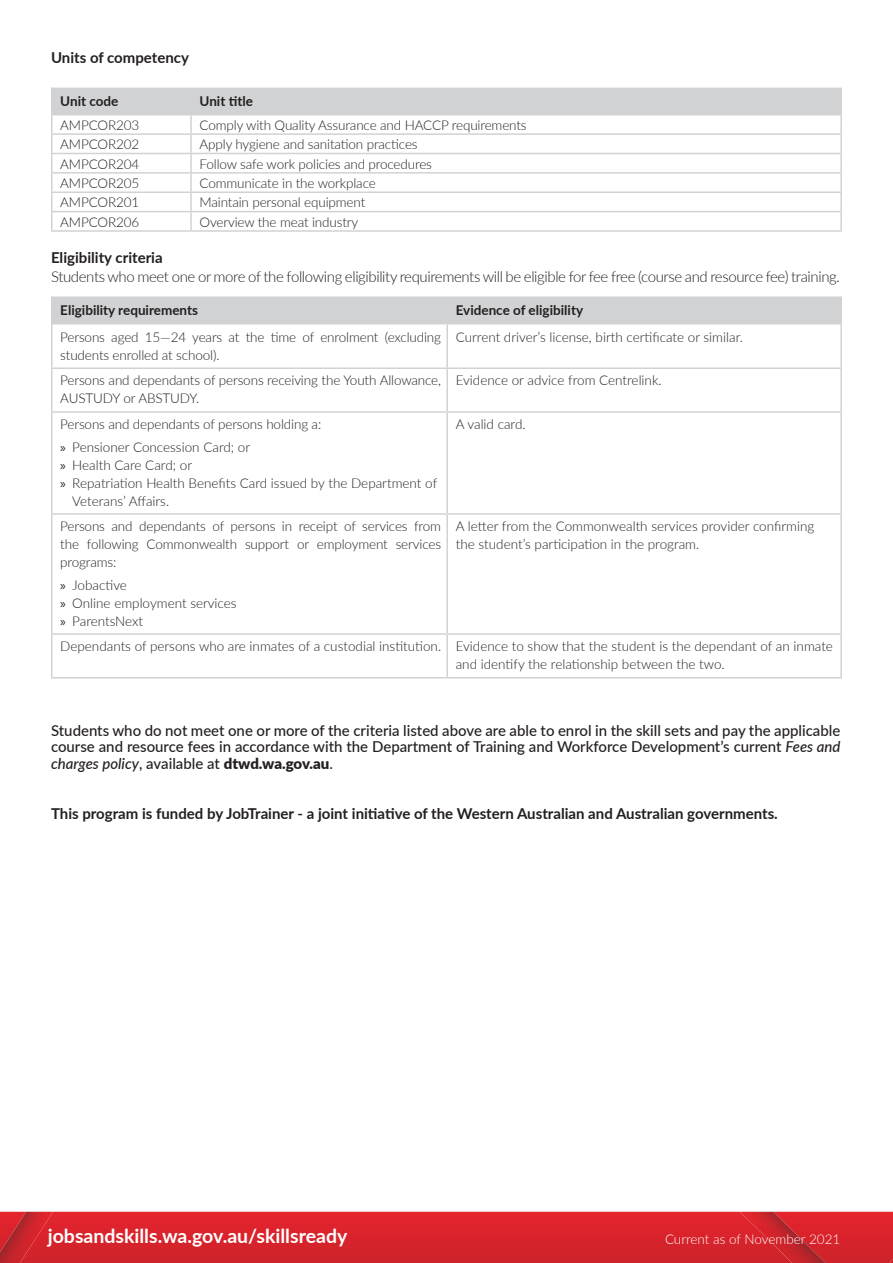
<style>
.page{position:relative;width:893px;height:1263px;background:#fff}
.page>*{position:absolute;margin:0;border:0;box-sizing:border-box;transform-origin:0 0}
.body{font:700 19.5px "Lato";color:#fff}
.body-2{font:500 15px/16.5px "Lato";color:#231f20;text-align:justify}
.body-3{font:700 15px "Lato";color:#231f20}
.body-4{font:300 15px "Lato";letter-spacing:-.025em;color:#231f20}
.body-5{font:300 13.5px/18px "Lato";letter-spacing:-.01em;color:#231f20}
.bullets{font:300 13.5px/18px "Lato";color:#231f20}
.table_header_white_t{font:700 13.5px "Lato";color:#231f20}
.body-6{font:300 13.5px "Lato";color:#fff}
.s1{font-family:"Myriad Pro";font-weight:400}
.s2{font-style:italic}
.s3{font-weight:900}
</style>
<div class="page">
<svg style="left:51px;top:87px;width:791px;height:143px"></svg>
<hr style="left:51px;top:230px;width:140px;height:2px;background:#d1d2d4">
<hr style="left:191px;top:230px;width:651px;height:2px;background:#d1d2d4">
<hr style="left:51px;top:88px;width:2px;height:26px;background:#d1d2d4">
<hr style="left:840px;top:88px;width:2px;height:26px;background:#d1d2d4">
<div style="left:53px;top:296px;width:787px;height:28px;background:#d1d2d4"></div>
<hr style="left:51px;top:324px;width:2px;height:43px;background:#d1d2d4">
<hr style="left:446px;top:324px;width:2px;height:43px;background:#d1d2d4">
<hr style="left:840px;top:324px;width:2px;height:43px;background:#d1d2d4">
<hr style="left:447px;top:367px;width:395px;height:2px;background:#d1d2d4">
<hr style="left:840px;top:369px;width:2px;height:42px;background:#d1d2d4">
<hr style="left:51px;top:367px;width:396px;height:2px;background:#d1d2d4">
<hr style="left:51px;top:369px;width:2px;height:42px;background:#d1d2d4">
<hr style="left:446px;top:369px;width:2px;height:42px;background:#d1d2d4">
<hr style="left:51px;top:411px;width:396px;height:2px;background:#d1d2d4">
<hr style="left:51px;top:413px;width:2px;height:100px;background:#d1d2d4">
<hr style="left:447px;top:411px;width:395px;height:2px;background:#d1d2d4">
<hr style="left:446px;top:413px;width:2px;height:100px;background:#d1d2d4">
<hr style="left:840px;top:413px;width:2px;height:100px;background:#d1d2d4">
<hr style="left:51px;top:513px;width:396px;height:2px;background:#d1d2d4">
<hr style="left:51px;top:515px;width:2px;height:118px;background:#d1d2d4">
<hr style="left:447px;top:513px;width:395px;height:2px;background:#d1d2d4">
<hr style="left:446px;top:515px;width:2px;height:118px;background:#d1d2d4">
<hr style="left:840px;top:515px;width:2px;height:118px;background:#d1d2d4">
<hr style="left:51px;top:633px;width:396px;height:2px;background:#d1d2d4">
<hr style="left:51px;top:635px;width:2px;height:42px;background:#d1d2d4">
<hr style="left:447px;top:633px;width:395px;height:2px;background:#d1d2d4">
<hr style="left:446px;top:635px;width:2px;height:42px;background:#d1d2d4">
<hr style="left:840px;top:635px;width:2px;height:42px;background:#d1d2d4">
<hr style="left:51px;top:677px;width:396px;height:1px;background:#d1d2d4">
<hr style="left:447px;top:677px;width:395px;height:1px;background:#d1d2d4">
<hr style="left:51px;top:296px;width:2px;height:28px;background:#d1d2d4">
<hr style="left:840px;top:296px;width:2px;height:28px;background:#d1d2d4">
<svg style="left:53px;top:1212px;width:840px;height:51px;background:#d8232b"></svg>
<img style="left:740px;top:1212px;width:86px;height:51px">
<svg style="left:889px;top:1259px;width:4px;height:4px"></svg>
<img style="left:0;top:1212px;width:53px;height:51px">
<p class="body-3" style="left:51px;top:47px;width:139px">Units of competency</p>
<p class="table_header_white_t" style="left:60px;top:91px;width:60px">Unit code</p>
<p class="table_header_white_t" style="left:200px;top:91px;width:55px">Unit title</p>
<p class="body-5" style="left:60px;top:116px;width:81px">AMPCOR203</p>
<p class="body-5" style="left:200px;top:116px;width:329px">Comply with Quality Assurance and HACCP requirements</p>
<p class="body-5" style="left:60px;top:135px;width:81px">AMPCOR202</p>
<p class="body-5" style="left:200px;top:135px;width:220px">Apply hygiene and sanitation practices</p>
<p class="body-5" style="left:60px;top:154px;width:81px">AMPCOR204</p>
<p class="body-5" style="left:200px;top:154px;width:234px">Follow safe work policies and procedures</p>
<p class="body-5" style="left:60px;top:174px;width:81px">AMPCOR205</p>
<p class="body-5" style="left:200px;top:174px;width:178px">Communicate in the workplace</p>
<p class="body-5" style="left:60px;top:193px;width:81px">AMPCOR201</p>
<p class="body-5" style="left:200px;top:193px;width:167px">Maintain personal equipment</p>
<p class="body-5" style="left:60px;top:212px;width:81px">AMPCOR206</p>
<p class="body-5" style="left:200px;top:212px;width:160px">Overview the meat industry</p>
<p class="body-3" style="left:51px;top:246px;width:113px">Eligibility criteria</p>
<p class="body-4" style="left:51px;top:266px;width:790px">Students who meet one or more of the following eligibility requirements will be eligible for fee free (course and resource fee) training.</p>
<p class="table_header_white_t" style="left:60px;top:300px;width:139px">Eligibility requirements</p>
<p class="table_header_white_t" style="left:456px;top:300px;width:129px">Evidence of eligibility</p>
<p class="body-5" style="left:60px;top:327px;width:382px">Persons aged 15—24 years at the time of enrolment (excluding students enrolled at school).</p>
<p class="bullets" style="left:456px;top:327px;width:289px">Current driver’s license, birth certificate or similar.</p>
<p class="body-5" style="left:60px;top:371px;width:382px">Persons and dependants of persons receiving the Youth Allowance,<br>AUSTUDY or ABSTUDY.</p>
<p class="bullets" style="left:456px;top:371px;width:207px">Evidence or advice from Centrelink.</p>
<p class="body-5" style="left:60px;top:415px;width:262px">Persons and dependants of persons holding a:</p>
<p class="body-5" style="left:60px;top:437px;width:191px"><span class="s1">»</span> Pensioner Concession Card; or</p>
<p class="body-5" style="left:60px;top:455px;width:133px"><span class="s1">»</span> Health Care Card; or</p>
<p class="body-5" style="left:72px;top:473px;width:366px;text-indent:-12px"><span class="s1">»</span> Repatriation Health Benefits Card issued by the Department of<br>Veterans’ Affairs.</p>
<p class="bullets" style="left:456px;top:415px;width:71px">A valid card.</p>
<p class="body-5" style="left:60px;top:517px;width:382px;text-align:justify">Persons and dependants of persons in receipt of services from the following Commonwealth support or employment services programs:</p>
<p class="body-5" style="left:60px;top:575px;width:68px"><span class="s1">»</span> Jobactive</p>
<p class="body-5" style="left:60px;top:593px;width:178px"><span class="s1">»</span> Online employment services</p>
<p class="body-5" style="left:60px;top:611px;width:84px"><span class="s1">»</span> ParentsNext</p>
<p class="bullets" style="left:456px;top:517px;width:360px">A letter from the Commonwealth services provider confirming the student’s participation in the program.</p>
<p class="body-5" style="left:60px;top:637px;width:382px">Dependants of persons who are inmates of a custodial institution.</p>
<p class="bullets" style="left:456px;top:637px;width:379px">Evidence to show that the student is the dependant of an inmate and identify the relationship between the two.</p>
<p class="body-2" style="left:51px;top:721px;width:791px">Students who do not meet one or more of the criteria listed above are able to enrol in the skill sets and pay the applicable course and resource fees in accordance with the Department of Training and Workforce Development’s current <span class="s2">Fees and charges policy</span>, available at <span class="s3">dtwd.wa.gov.au</span>.</p>
<p class="body-3" style="left:51px;top:802px;width:728px">This program is funded by JobTrainer - a joint initiative of the Western Australian and Australian governments.</p>
<p class="body" style="left:48px;top:1222px;width:301px">jobsandskills.wa.gov.au/skillsready</p>
<p class="body-6" style="left:665px;top:1229px;width:177px">Current as of November 2021</p>
</div>
